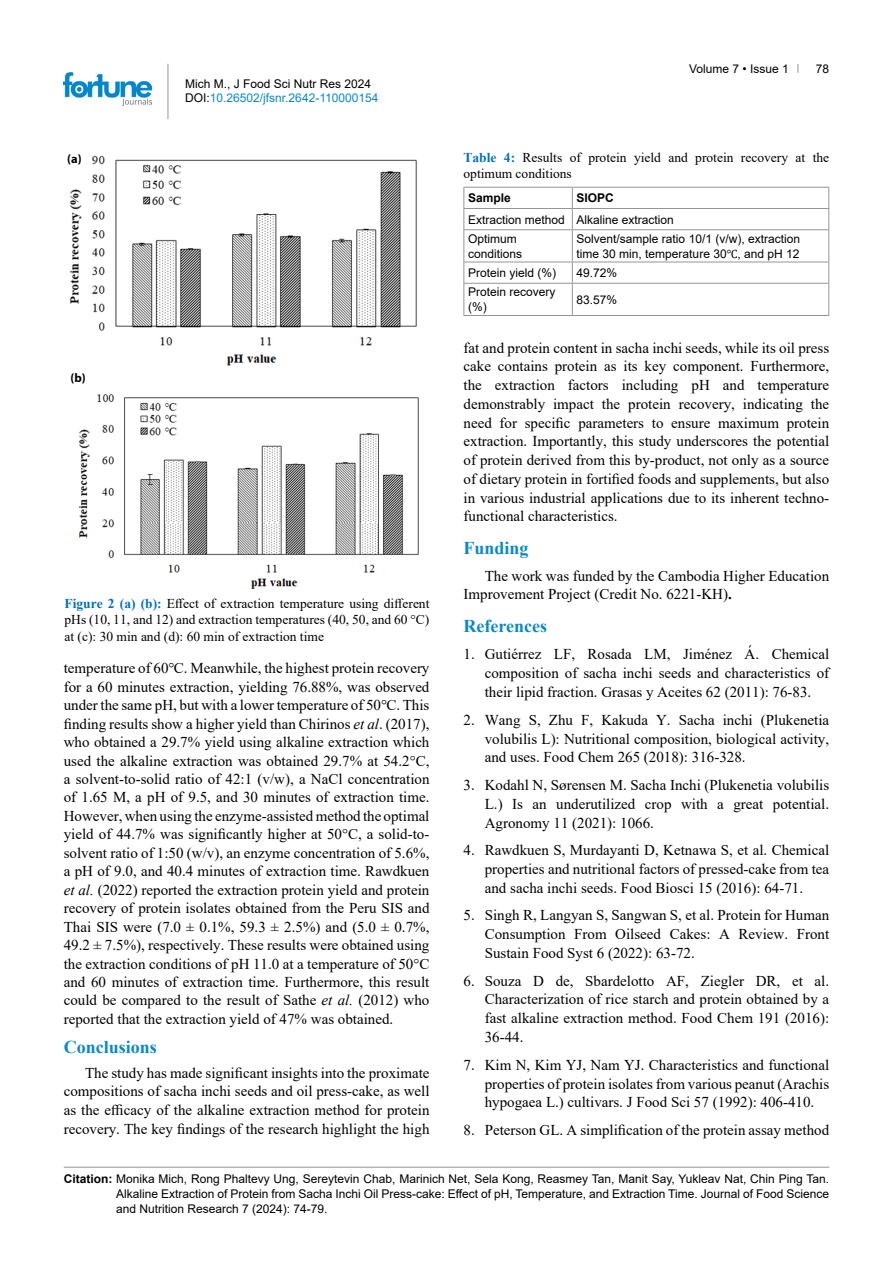
<style>
.page{position:relative;width:893px;height:1263px;background:#fff}
.page>*{position:absolute;margin:0;border:0;box-sizing:border-box;transform-origin:0 0}
.t1{font:700 18px "Times New Roman";color:#0a88ca}
.t2{font:15px/18.5px "Times New Roman";color:#000;text-align:justify}
.t3{font:13.5px/16.5px "Times New Roman";color:#000;text-align:justify}
.t4{font:700 12.45px "Myriad Pro";color:#000}
.t5{font:12px/15px "Arial";color:#000}
.t6{font:700 12px "Arial";color:#000}
.s1{color:#0a88ca}
.s2{font-weight:700;color:#0070c0}
.s3{font-style:italic}
.s4{font-family:"Cambria Math"}
.s5{font-weight:700}
</style>
<div class="page">
<hr style="left:168px;top:64px;width:1px;height:55px;background:#939598">
<img style="left:64px;top:72px;width:88px;height:33px">
<hr style="left:64px;top:1167px;width:765px;height:1px;background:#939598">
<img style="left:70px;top:155px;width:347px;height:211px">
<img style="left:78px;top:394px;width:341px;height:195px">
<hr style="left:463px;top:187px;width:109px;height:1px;background:#939598">
<hr style="left:572px;top:187px;width:257px;height:1px;background:#939598">
<hr style="left:463px;top:208px;width:109px;height:1px;background:#939598">
<svg style="left:463px;top:188px;width:1px;height:41px"></svg>
<hr style="left:572px;top:208px;width:257px;height:1px;background:#939598">
<svg style="left:572px;top:188px;width:1px;height:41px"></svg>
<svg style="left:828px;top:188px;width:1px;height:41px"></svg>
<hr style="left:463px;top:229px;width:109px;height:1px;background:#939598">
<hr style="left:463px;top:230px;width:1px;height:32px;background:#939598">
<hr style="left:572px;top:229px;width:257px;height:1px;background:#939598">
<hr style="left:572px;top:230px;width:1px;height:32px;background:#939598">
<hr style="left:828px;top:230px;width:1px;height:32px;background:#939598">
<hr style="left:463px;top:262px;width:109px;height:1px;background:#939598">
<svg style="left:463px;top:262px;width:1px;height:21px"></svg>
<hr style="left:572px;top:262px;width:257px;height:1px;background:#939598">
<svg style="left:572px;top:262px;width:1px;height:21px"></svg>
<svg style="left:828px;top:262px;width:1px;height:21px"></svg>
<hr style="left:463px;top:283px;width:109px;height:1px;background:#939598">
<hr style="left:463px;top:284px;width:1px;height:31px;background:#939598">
<hr style="left:572px;top:283px;width:257px;height:1px;background:#939598">
<hr style="left:572px;top:284px;width:1px;height:31px;background:#939598">
<hr style="left:828px;top:284px;width:1px;height:31px;background:#939598">
<hr style="left:463px;top:315px;width:109px;height:1px;background:#939598">
<hr style="left:572px;top:315px;width:257px;height:1px;background:#939598">
<p class="t4" style="left:67px;top:151px;width:16px">(a)</p>
<p class="t4" style="left:70px;top:369px;width:17px">(b)</p>
<p class="t5" style="left:185px;top:76px;width:195px;line-height:14.4px">Mich M., J Food Sci Nutr Res 2024<br>DOI:<span class="s1">10.26502/jfsnr.2642-110000154</span></p>
<p class="t3" style="left:64px;top:594px;width:366px"><span class="s2">Figure 2 (a) (b):</span> Effect of extraction temperature using different pHs (10, 11, and 12) and extraction temperatures (40, 50, and 60 °C) at (c): 30 min and (d): 60 min of extraction time</p>
<p class="t2" style="left:64px;top:658px;width:367px">temperature of 60℃. Meanwhile, the highest protein recovery for a 60 minutes extraction, yielding 76.88%, was observed under the same pH, but with a lower temperature of 50℃. This finding results show a higher yield than Chirinos <span class="s3">et al</span>. (2017), who obtained a 29.7% yield using alkaline extraction which used the alkaline extraction was obtained 29.7% at 54.2°C, a solvent-to-solid ratio of 42:1 (v/w), a NaCl concentration of 1.65 M, a pH of 9.5, and 30 minutes of extraction time.<br>However, when using the enzyme-assisted method the optimal yield of 44.7% was significantly higher at 50°C, a solid-to&shy;solvent ratio of 1:50 (w/v), an enzyme concentration of 5.6%, a pH of 9.0, and 40.4 minutes of extraction time. Rawdkuen <span class="s3">et al.</span> (2022) reported the extraction protein yield and protein recovery of protein isolates obtained from the Peru SIS and Thai SIS were (7.0 ± 0.1%, 59.3 ± 2.5%) and (5.0 ± 0.7%, 49.2 ± 7.5%), respectively. These results were obtained using the extraction conditions of pH 11.0 at a temperature of 50°C and 60 minutes of extraction time. Furthermore, this result could be compared to the result of Sathe <span class="s3">et al.</span> (2012) who reported that the extraction yield of 47% was obtained.</p>
<p class="t1" style="left:64px;top:1034px;width:95px">Conclusions</p>
<p class="t2" style="left:64px;top:1063px;width:367px;text-indent:21px">The study has made significant insights into the proximate compositions of sacha inchi seeds and oil press-cake, as well as the efficacy of the alkaline extraction method for protein recovery. The key findings of the research highlight the high</p>
<p class="t5" style="left:689px;top:61px;width:101px">Volume 7 • Issue 1</p>
<p class="t5" style="left:816px;top:61px;width:15px">78</p>
<p class="t3" style="left:463px;top:149px;width:367px"><span class="s2">Table 4:</span> Results of protein yield and protein recovery at the optimum conditions</p>
<p class="t6" style="left:468px;top:190px;width:44px">Sample</p>
<p class="t6" style="left:577px;top:190px;width:39px">SIOPC</p>
<p class="t5" style="left:468px;top:210px;width:207px;line-height:19.2px">Extraction method Alkaline extraction<br>Optimum</p>
<p class="t5" style="left:468px;top:246px;width:56px">conditions</p>
<p class="t5" style="left:577px;top:231px;width:225px">Solvent/sample ratio 10/1 (v/w), extraction time 30 min, temperature 30<span class="s4">℃</span>, and pH 12</p>
<p class="t5" style="left:468px;top:265px;width:90px">Protein yield (%)</p>
<p class="t5" style="left:577px;top:265px;width:42px">49.72%</p>
<p class="t5" style="left:468px;top:284px;width:89px">Protein recovery (%)</p>
<p class="t5" style="left:577px;top:292px;width:42px">83.57%</p>
<p class="t2" style="left:463px;top:338px;width:367px">fat and protein content in sacha inchi seeds, while its oil press cake contains protein as its key component. Furthermore, the extraction factors including pH and temperature demonstrably impact the protein recovery, indicating the need for specific parameters to ensure maximum protein extraction. Importantly, this study underscores the potential of protein derived from this by-product, not only as a source of dietary protein in fortified foods and supplements, but also in various industrial applications due to its inherent techno&shy;functional characteristics.</p>
<p class="t1" style="left:463px;top:535px;width:67px">Funding</p>
<p class="t2" style="left:463px;top:566px;width:367px;text-indent:21px">The work was funded by the Cambodia Higher Education<br>Improvement Project (Credit No. 6221-KH)<span class="s5">.</span></p>
<p class="t1" style="left:463px;top:613px;width:85px">References</p>
<p class="t2" style="left:485px;top:644px;width:346px;line-height:18.9px;text-indent:-21px">1. Gutiérrez LF, Rosada LM, Jiménez Á. Chemical composition of sacha inchi seeds and characteristics of their lipid fraction. Grasas y Aceites 62 (2011): 76-83.</p>
<p class="t2" style="left:485px;top:710px;width:346px;line-height:18.9px;text-indent:-21px">2. Wang S, Zhu F, Kakuda Y. Sacha inchi (Plukenetia volubilis L): Nutritional composition, biological activity, and uses. Food Chem 265 (2018): 316-328.</p>
<p class="t2" style="left:485px;top:775px;width:346px;line-height:18.9px;text-indent:-21px">3. Kodahl N, Sørensen M. Sacha Inchi (Plukenetia volubilis L.) Is an underutilized crop with a great potential.<br>Agronomy 11 (2021): 1066.</p>
<p class="t2" style="left:485px;top:840px;width:346px;line-height:18.9px;text-indent:-21px">4. Rawdkuen S, Murdayanti D, Ketnawa S, et al. Chemical properties and nutritional factors of pressed-cake from tea and sacha inchi seeds. Food Biosci 15 (2016): 64-71.</p>
<p class="t2" style="left:485px;top:905px;width:346px;line-height:18.9px;text-indent:-21px">5. Singh R, Langyan S, Sangwan S, et al. Protein for Human Consumption From Oilseed Cakes: A Review. Front Sustain Food Syst 6 (2022): 63-72.</p>
<p class="t2" style="left:485px;top:970px;width:346px;line-height:18.9px;text-indent:-21px">6. Souza D de, Sbardelotto AF, Ziegler DR, et al.<br>Characterization of rice starch and protein obtained by a fast alkaline extraction method. Food Chem 191 (2016):<br>36-44.</p>
<p class="t2" style="left:485px;top:1055px;width:346px;line-height:18.9px;text-indent:-21px">7. Kim N, Kim YJ, Nam YJ. Characteristics and functional properties of protein isolates from various peanut (Arachis hypogaea L.) cultivars. J Food Sci 57 (1992): 406-410.</p>
<p class="t2" style="left:463px;top:1120px;width:367px">8. Peterson GL. A simplification of the protein assay method</p>
<p class="t5" style="left:116px;top:1171px;width:715px;text-align:justify;text-indent:-52px"><span class="s5">Citation:</span> Monika Mich, Rong Phaltevy Ung, Sereytevin Chab, Marinich Net, Sela Kong, Reasmey Tan, Manit Say, Yukleav Nat, Chin Ping Tan.<br>Alkaline Extraction of Protein from Sacha Inchi Oil Press-cake: Effect of pH, Temperature, and Extraction Time. Journal of Food Science and Nutrition Research 7 (2024): 74-79.</p>
</div>
